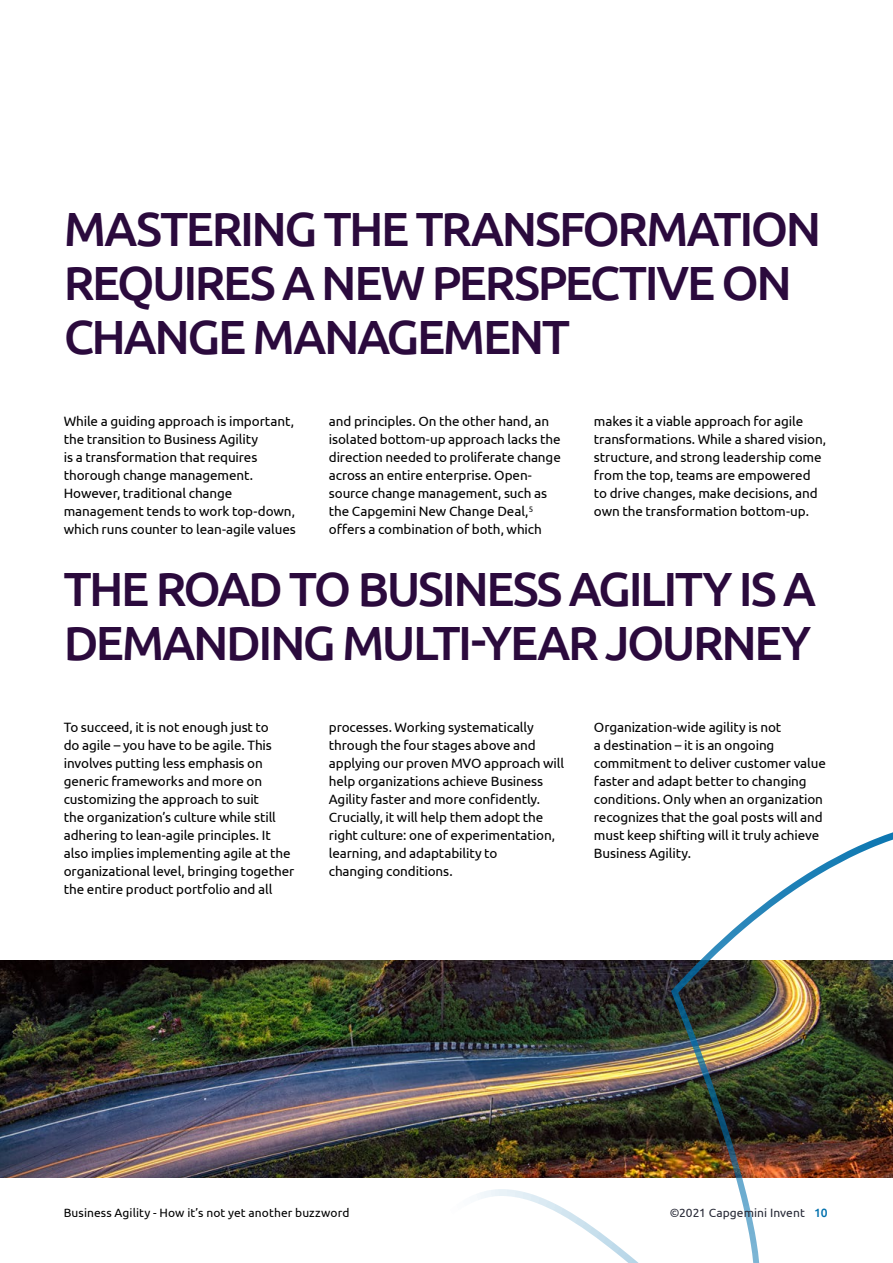
<style>
.page{position:relative;width:893px;height:1263px;background:#fff}
.page>*{position:absolute;margin:0;border:0;box-sizing:border-box;transform-origin:0 0}
.t1{font:500 48px/54px "Ubuntu";letter-spacing:-.05em;color:#2b0a3d}
.t2{font:13.5px/18px "Ubuntu";letter-spacing:-.01em;color:#000}
.t3{font:12px "Ubuntu";letter-spacing:.005em;color:#000}
.t4{font:12px "Ubuntu";letter-spacing:.005em;color:#272936}
.s1{font-weight:500;color:#0070ad}
</style>
<div class="page">
<img style="left:0;top:960px;width:404px;height:218px">
<img style="left:404px;top:832px;width:489px;height:431px">
<h1 class="t1" style="left:64px;top:200px;width:759px">MASTERING THE TRANSFORMATION<br>REQUIRES A NEW PERSPECTIVE ON<br>CHANGE MANAGEMENT</h1>
<p class="t2" style="left:64px;top:412px;width:234px">While a guiding approach is important, the transition to Business Agility<br>is a transformation that requires thorough change management.<br>However, traditional change management tends to work top-down, which runs counter to lean-agile values</p>
<p class="t2" style="left:329px;top:412px;width:234px">and principles. On the other hand, an isolated bottom-up approach lacks the direction needed to proliferate change across an entire enterprise. Open&shy;source change management, such as the Capgemini New Change Deal,<sup>5 </sup>offers a combination of both, which</p>
<p class="t2" style="left:594px;top:412px;width:234px">makes it a viable approach for agile transformations. While a shared vision, structure, and strong leadership come from the top, teams are empowered to drive changes, make decisions, and own the transformation bottom-up.</p>
<h1 class="t1" style="left:64px;top:560px;width:754px">THE ROAD TO BUSINESS AGILITY IS A<br>DEMANDING MULTI-YEAR JOURNEY</h1>
<p class="t2" style="left:64px;top:718px;width:232px">To succeed, it is not enough just to<br>do agile – you have to be agile. This involves putting less emphasis on generic frameworks and more on customizing the approach to suit<br>the organization’s culture while still adhering to lean-agile principles. It also implies implementing agile at the organizational level, bringing together the entire product portfolio and all</p>
<p class="t2" style="left:329px;top:718px;width:237px">processes. Working systematically through the four stages above and applying our proven MVO approach will help organizations achieve Business Agility faster and more confidently.<br>Crucially, it will help them adopt the right culture: one of experimentation, learning, and adaptability to<br>changing conditions.</p>
<p class="t2" style="left:594px;top:718px;width:234px">Organization-wide agility is not<br>a destination – it is an ongoing commitment to deliver customer value faster and adapt better to changing conditions. Only when an organization recognizes that the goal posts will and must keep shifting will it truly achieve Business Agility.</p>
<p class="t3" style="left:64px;top:1205px;width:287px">Business Agility - How it’s not yet another buzzword</p>
<p class="t4" style="left:670px;top:1205px;width:159px">©2021 Capgemini Invent <span class="s1">10</span></p>
</div>
